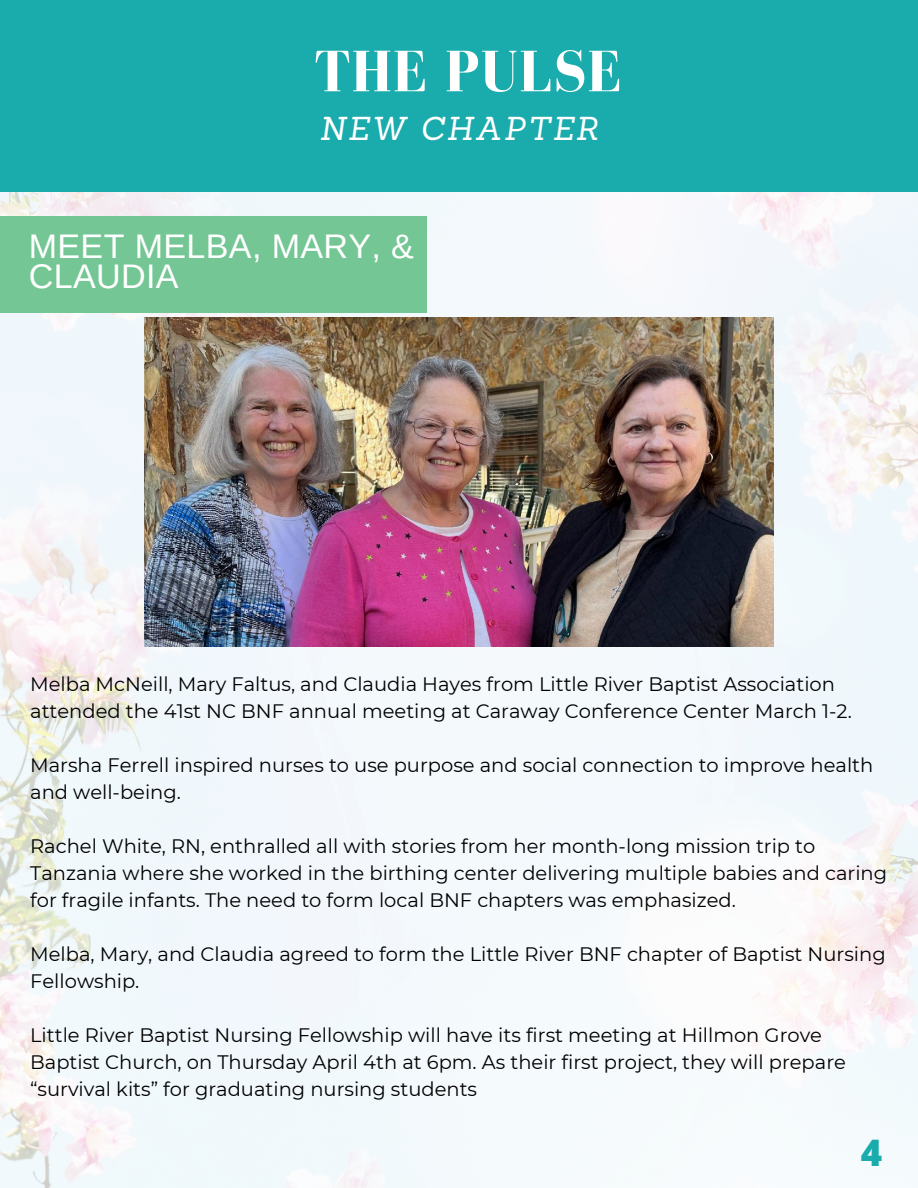
<style>
.page{position:relative;width:918px;height:1188px;background:#fff}
.page>*{position:absolute;margin:0;border:0;box-sizing:border-box;transform-origin:0 0}
.t1{font:700 60px "Bodoni FLF";letter-spacing:.01em;color:#fff}
.t2{font:800 36.6px "Open Sans";color:#1aabad}
.t3{font:34.05px/30.3px "Arimo";letter-spacing:.01em;color:#fff}
.t4{font:italic 32.25px "Sanchez";letter-spacing:.06em;color:#fff}
.t5{font:19.5px/27px "Montserrat";color:#000}
</style>
<div class="page">
<img style="left:0;top:191px;width:918px;height:997px">
<div style="left:0;top:0;width:918px;height:191px;background:#1aabad"></div>
<div style="left:0;top:216px;width:427px;height:96px;background:#74c694"></div>
<img style="left:145px;top:317px;width:628px;height:330px">
<p class="t1" style="left:314px;top:39px;width:309px">THE PULSE</p>
<p class="t4" style="left:319px;top:108px;width:281px">NEW CHAPTER</p>
<h1 class="t3" style="left:29px;top:231px;width:387px">MEET MELBA, MARY, &amp;<br>CLAUDIA</h1>
<p class="t5" style="left:30px;top:670px;width:823px">Melba McNeill, Mary Faltus, and Claudia Hayes from Little River Baptist Association attended the 41st NC BNF annual meeting at Caraway Conference Center March 1-2.</p>
<h2 class="t5" style="left:30px;top:751px;width:845px">Marsha Ferrell inspired nurses to use purpose and social connection to improve health and well-being.</h2>
<p class="t5" style="left:30px;top:832px;width:859px">Rachel White, RN, enthralled all with stories from her month-long mission trip to<br>Tanzania where she worked in the birthing center delivering multiple babies and caring for fragile infants. The need to form local BNF chapters was emphasized.</p>
<p class="t5" style="left:30px;top:940px;width:857px">Melba, Mary, and Claudia agreed to form the Little River BNF chapter of Baptist Nursing<br>Fellowship.</p>
<p class="t5" style="left:30px;top:1021px;width:817px">Little River Baptist Nursing Fellowship will have its first meeting at Hillmon Grove<br>Baptist Church, on Thursday April 4th at 6pm. As their first project, they will prepare “survival kits” for graduating nursing students</p>
<p class="t2" style="left:861px;top:1127px;width:23px">4</p>
</div>
